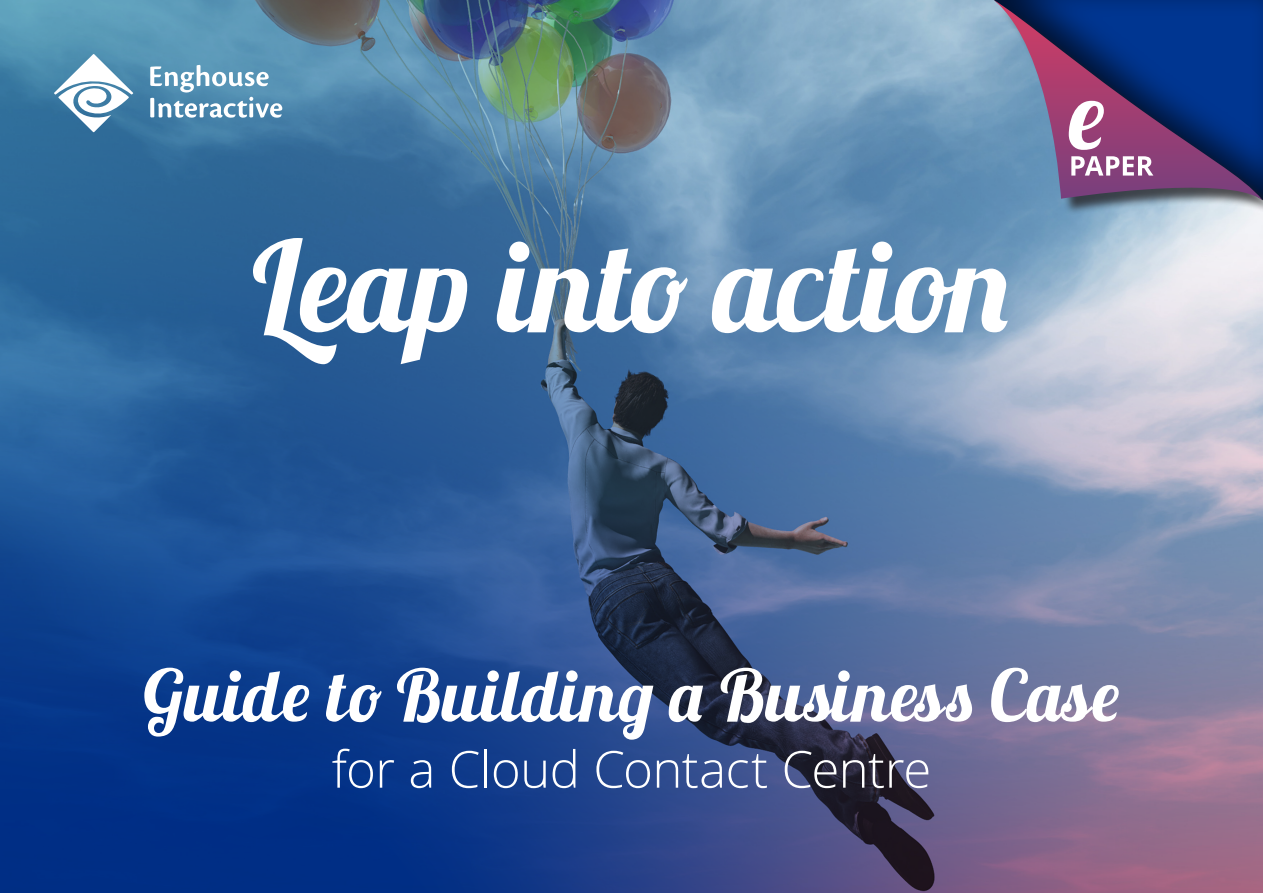
<style>
.page{position:relative;width:1263px;height:893px;background:#fff}
.page>*{position:absolute;margin:0;border:0;box-sizing:border-box;transform-origin:0 0}
.t1{font:127.5px "Lobster 1.3";letter-spacing:.01em;color:#fff}
.t2{font:72px "Lobster 1.3";letter-spacing:.035em;color:#fff}
.t3{font:300 51px "Open Sans";letter-spacing:-.01em;color:#fff}
</style>
<div class="page">
<img style="left:0;top:0;width:1262px;height:893px">
<svg style="left:54px;top:54px;width:80px;height:78px"></svg>
<svg style="left:150px;top:65px;width:132px;height:54px"></svg>
<div style="left:981px;top:0;width:282px;height:203px;background:#231f20;opacity:.75"></div>
<div style="left:997px;top:4px;width:266px;height:212px;background:#231f20;opacity:.75"></div>
<svg style="left:994px;top:0;width:268px;height:200px;background:#3d4785"></svg>
<svg style="left:1069px;top:101px;width:35px;height:49px"></svg>
<svg style="left:1071px;top:156px;width:82px;height:20px"></svg>
<p class="t1" style="left:252px;top:205px;width:760px">Leap into action</p>
<p class="t2" style="left:143px;top:650px;width:978px">Guide to Building a Business Case</p>
<p class="t3" style="left:332px;top:734px;width:601px">for a Cloud Contact Centre</p>
</div>
